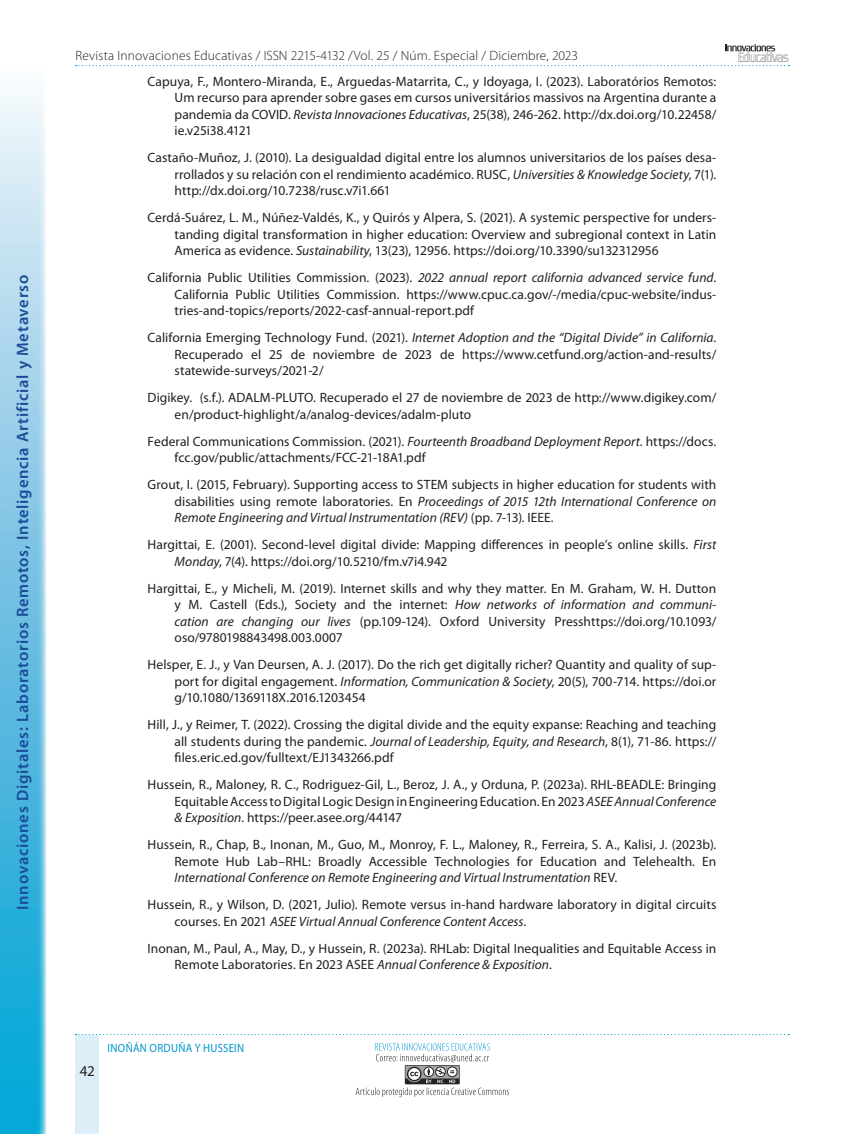
<style>
.page{position:relative;width:864px;height:1134px;background:#fff}
.page>*{position:absolute;margin:0;border:0;box-sizing:border-box;transform-origin:0 0}
.t1{font:600 16.5px "Myriad Pro";letter-spacing:.045em;color:#1a4c99}
.t2{font:15px "Myriad Pro";color:#231f20}
.REFERENCIAS{font:13.5px/16.5px "Myriad Pro";letter-spacing:.005em;color:#231f20;text-align:justify}
.t3{font:300 13.5px "Myriad Pro";letter-spacing:.01em;color:#231f20}
.t4{font:12px "Myriad Pro";letter-spacing:.03em;color:#0097ce;scale:.9 1}
.s1{font-style:italic}
</style>
<div class="page">
<svg style="left:76px;top:44px;width:713px;height:22px"></svg>
<div style="left:76px;top:1035px;width:23px;height:99px;background:#dceef7"></div>
<svg style="left:75px;top:1034px;width:714px;height:1px"></svg>
<svg style="left:356px;top:1043px;width:153px;height:54px"></svg>
<svg style="left:0;top:91px;width:46px;height:1043px;background:#78c7e5"></svg>
<p class="t1" style="left:13px;top:910px;width:637px;rotate:-90deg">Innovaciones Digitales: Laboratorios Remotos, Inteligencia Artificial y Metaverso</p>
<p class="t3" style="left:76px;top:48px;width:504px">Revista Innovaciones Educativas / ISSN 2215-4132 /Vol. 25 / Núm. Especial / Diciembre, 2023</p>
<p class="REFERENCIAS" style="left:175px;top:73px;width:543px;text-indent:-27px">Capuya, F., Montero-Miranda, E., Arguedas-Matarrita, C., y Idoyaga, I. (2023). Laboratórios Remotos:<br>Um recurso para aprender sobre gases em cursos universitários massivos na Argentina durante a pandemia da COVID. <span class="s1">Revista Innovaciones Educativas</span>, 25(38), 246-262. http://dx.doi.org/10.22458/ ie.v25i38.4121</p>
<p class="REFERENCIAS" style="left:175px;top:150px;width:543px;text-indent:-27px">Castaño-Muñoz, J. (2010). La desigualdad digital entre los alumnos universitarios de los países desa&shy;rrollados y su relación con el rendimiento académico. RUSC, <span class="s1">Universities &amp; Knowledge Society</span>, 7(1). http://dx.doi.org/10.7238/rusc.v7i1.661</p>
<p class="REFERENCIAS" style="left:175px;top:210px;width:543px;text-indent:-27px">Cerdá-Suárez, L. M., Núñez-Valdés, K., y Quirós y Alpera, S. (2021). A systemic perspective for unders&shy;tanding digital transformation in higher education: Overview and subregional context in Latin America as evidence. <span class="s1">Sustainability</span>, 13(23), 12956. https://doi.org/10.3390/su132312956</p>
<p class="REFERENCIAS" style="left:175px;top:270px;width:543px;text-indent:-27px">California Public Utilities Commission. (2023). <span class="s1">2022 annual report california advanced service fund</span>.<br>California Public Utilities Commission. https://www.cpuc.ca.gov/-/media/cpuc-website/indus&shy;tries-and-topics/reports/2022-casf-annual-report.pdf</p>
<p class="REFERENCIAS" style="left:175px;top:330px;width:543px;text-indent:-27px">California Emerging Technology Fund. (2021). <span class="s1">Internet Adoption and the “Digital Divide” in California</span>.<br>Recuperado el 25 de noviembre de 2023 de https://www.cetfund.org/action-and-results/ statewide-surveys/2021-2/</p>
<p class="REFERENCIAS" style="left:175px;top:390px;width:543px;text-indent:-27px">Digikey. (s.f.). ADALM-PLUTO. Recuperado el 27 de noviembre de 2023 de http://www.digikey.com/ en/product-highlight/a/analog-devices/adalm-pluto</p>
<p class="REFERENCIAS" style="left:175px;top:433px;width:543px;text-indent:-27px">Federal Communications Commission. (2021). <span class="s1">Fourteenth Broadband Deployment Report</span>. https://docs. fcc.gov/public/attachments/FCC-21-18A1.pdf</p>
<p class="REFERENCIAS" style="left:175px;top:477px;width:543px;text-indent:-27px">Grout, I. (2015, February). Supporting access to STEM subjects in higher education for students with disabilities using remote laboratories. En <span class="s1">Proceedings of 2015 12th International Conference on Remote Engineering and Virtual Instrumentation (REV)</span> (pp. 7-13). IEEE.</p>
<p class="REFERENCIAS" style="left:175px;top:537px;width:543px;text-indent:-27px">Hargittai, E. (2001). Second-level digital divide: Mapping differences in people’s online skills. <span class="s1">First<br>Monday</span>, 7(4). https://doi.org/10.5210/fm.v7i4.942</p>
<p class="REFERENCIAS" style="left:175px;top:580px;width:543px;text-indent:-27px">Hargittai, E., y Micheli, M. (2019). Internet skills and why they matter. En M. Graham, W. H. Dutton y M. Castell (Eds.), Society and the internet: <span class="s1">How networks of information and communi&shy;cation are changing our lives</span> (pp.109-124). Oxford University Presshttps://doi.org/10.1093/ oso/9780198843498.003.0007</p>
<p class="REFERENCIAS" style="left:175px;top:657px;width:543px;text-indent:-27px">Helsper, E. J., y Van Deursen, A. J. (2017). Do the rich get digitally richer? Quantity and quality of sup&shy;port for digital engagement. <span class="s1">Information, Communication &amp; Society</span>, 20(5), 700-714. https://doi.or g/10.1080/1369118X.2016.1203454</p>
<p class="REFERENCIAS" style="left:175px;top:717px;width:543px;text-indent:-27px">Hill, J., y Reimer, T. (2022). Crossing the digital divide and the equity expanse: Reaching and teaching all students during the pandemic. <span class="s1">Journal of Leadership, Equity, and Research</span>, 8(1), 71-86. https:// files.eric.ed.gov/fulltext/EJ1343266.pdf</p>
<p class="REFERENCIAS" style="left:175px;top:777px;width:543px;text-indent:-27px">Hussein, R., Maloney, R. C., Rodriguez-Gil, L., Beroz, J. A., y Orduna, P. (2023a). RHL-BEADLE: Bringing Equitable Access to Digital Logic Design in Engineering Education. En 2023 <span class="s1">ASEE Annual Conference &amp; Exposition</span>. https://peer.asee.org/44147</p>
<p class="REFERENCIAS" style="left:175px;top:837px;width:543px;text-indent:-27px">Hussein, R., Chap, B., Inonan, M., Guo, M., Monroy, F. L., Maloney, R., Ferreira, S. A., Kalisi, J. (2023b).<br>Remote Hub Lab–RHL: Broadly Accessible Technologies for Education and Telehealth. En <span class="s1">International Conference on Remote Engineering and Virtual Instrumentation</span> REV.</p>
<p class="REFERENCIAS" style="left:175px;top:897px;width:543px;text-indent:-27px">Hussein, R., y Wilson, D. (2021, Julio). Remote versus in-hand hardware laboratory in digital circuits courses. En 2021 <span class="s1">ASEE Virtual Annual Conference Content Access</span>.</p>
<p class="REFERENCIAS" style="left:175px;top:940px;width:543px;text-indent:-27px">Inonan, M., Paul, A., May, D., y Hussein, R. (2023a). RHLab: Digital Inequalities and Equitable Access in<br>Remote Laboratories. En 2023 ASEE <span class="s1">Annual Conference &amp; Exposition</span>.</p>
<p class="t2" style="left:80px;top:1063px;width:16px">42</p>
<p class="t4" style="left:108px;top:1041px;width:153px">INOÑÁN ORDUÑA Y HUSSEIN</p>
</div>
